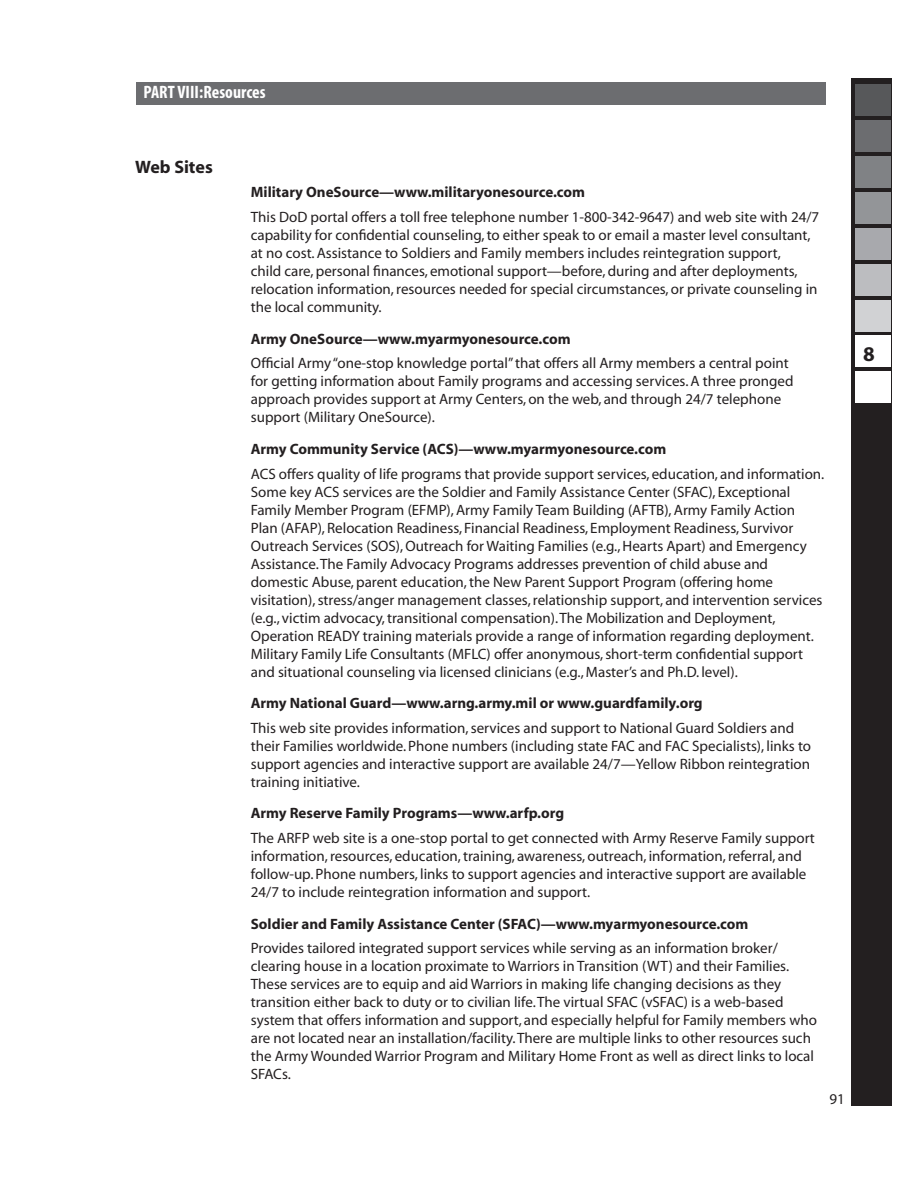
<style>
.page{position:relative;width:918px;height:1188px;background:#fff}
.page>*{position:absolute;margin:0;border:0;box-sizing:border-box;transform-origin:0 0}
.t1{font:700 21px "Myriad";color:#231f20}
.t2{font:700 condensed 18px "Myriad";color:#fff}
.t3{font:700 18px "Myriad";color:#231f20}
.t4{font:15px/18px "Myriad";color:#231f20}
.t5{font:700 15px "Myriad";color:#231f20}
</style>
<div class="page">
<div style="left:851px;top:78px;width:40px;height:1028px;background:#231f20"></div>
<div style="left:855px;top:84px;width:36px;height:32px;background:#57585a"></div>
<div style="left:855px;top:120px;width:36px;height:32px;background:#6c6d70"></div>
<div style="left:855px;top:156px;width:36px;height:32px;background:#808285"></div>
<div style="left:855px;top:192px;width:36px;height:32px;background:#939598"></div>
<div style="left:855px;top:228px;width:36px;height:32px;background:#a8a9ad"></div>
<div style="left:855px;top:264px;width:36px;height:32px;background:#bcbdc0"></div>
<div style="left:855px;top:300px;width:36px;height:32px;background:#d1d2d4"></div>
<div style="left:855px;top:335px;width:36px;height:32px;background:#fff"></div>
<div style="left:855px;top:371px;width:36px;height:32px;background:#fff"></div>
<div style="left:136px;top:82px;width:689px;height:22px;background:#6c6d70"></div>
<p class="t2" style="left:143px;top:83px;width:124px">PART VIII:Resources</p>
<p class="t3" style="left:135px;top:157px;width:79px">Web Sites</p>
<p class="t5" style="left:251px;top:185px;width:336px">Military OneSource—www.militaryonesource.com</p>
<p class="t4" style="left:251px;top:209px;width:570px">This DoD portal offers a toll free telephone number 1-800-342-9647) and web site with 24/7 capability for confidential counseling, to either speak to or email a master level consultant, at no cost. Assistance to Soldiers and Family members includes reintegration support,<br>child care, personal finances, emotional support—before, during and after deployments, relocation information, resources needed for special circumstances, or private counseling in the local community.</p>
<p class="t5" style="left:251px;top:331px;width:321px">Army OneSource—www.myarmyonesource.com</p>
<p class="t4" style="left:251px;top:355px;width:544px">Official Army “one-stop knowledge portal” that offers all Army members a central point for getting information about Family programs and accessing services. A three pronged approach provides support at Army Centers, on the web, and through 24/7 telephone support (Military OneSource).</p>
<p class="t5" style="left:251px;top:441px;width:417px">Army Community Service (ACS)—www.myarmyonesource.com</p>
<p class="t4" style="left:251px;top:465px;width:575px">ACS offers quality of life programs that provide support services, education, and information.<br>Some key ACS services are the Soldier and Family Assistance Center (SFAC), Exceptional Family Member Program (EFMP), Army Family Team Building (AFTB), Army Family Action Plan (AFAP), Relocation Readiness, Financial Readiness, Employment Readiness, Survivor Outreach Services (SOS), Outreach for Waiting Families (e.g., Hearts Apart) and Emergency Assistance. The Family Advocacy Programs addresses prevention of child abuse and domestic Abuse, parent education, the New Parent Support Program (offering home visitation), stress/anger management classes, relationship support, and intervention services (e.g., victim advocacy, transitional compensation). The Mobilization and Deployment, Operation READY training materials provide a range of information regarding deployment.<br>Military Family Life Consultants (MFLC) offer anonymous, short-term confidential support and situational counseling via licensed clinicians (e.g., Master’s and Ph.D. level).</p>
<p class="t5" style="left:251px;top:695px;width:453px">Army National Guard—www.arng.army.mil or www.guardfamily.org</p>
<p class="t4" style="left:251px;top:719px;width:562px">This web site provides information, services and support to National Guard Soldiers and their Families worldwide. Phone numbers (including state FAC and FAC Specialists), links to support agencies and interactive support are available 24/7—Yellow Ribbon reintegration training initiative.</p>
<p class="t5" style="left:251px;top:806px;width:315px">Army Reserve Family Programs—www.arfp.org</p>
<p class="t4" style="left:251px;top:830px;width:566px">The ARFP web site is a one-stop portal to get connected with Army Reserve Family support information, resources, education, training, awareness, outreach, information, referral, and follow-up. Phone numbers, links to support agencies and interactive support are available 24/7 to include reintegration information and support.</p>
<p class="t5" style="left:251px;top:916px;width:499px">Soldier and Family Assistance Center (SFAC)—www.myarmyonesource.com</p>
<p class="t4" style="left:251px;top:940px;width:568px">Provides tailored integrated support services while serving as an information broker/ clearing house in a location proximate to Warriors in Transition (WT) and their Families.<br>These services are to equip and aid Warriors in making life changing decisions as they transition either back to duty or to civilian life. The virtual SFAC (vSFAC) is a web-based system that offers information and support, and especially helpful for Family members who are not located near an installation/facility. There are multiple links to other resources such the Army Wounded Warrior Program and Military Home Front as well as direct links to local SFACs.</p>
<p class="t4" style="left:829px;top:1090px;width:17px">91</p>
<h1 class="t1" style="left:863px;top:343px;width:13px">8</h1>
</div>
